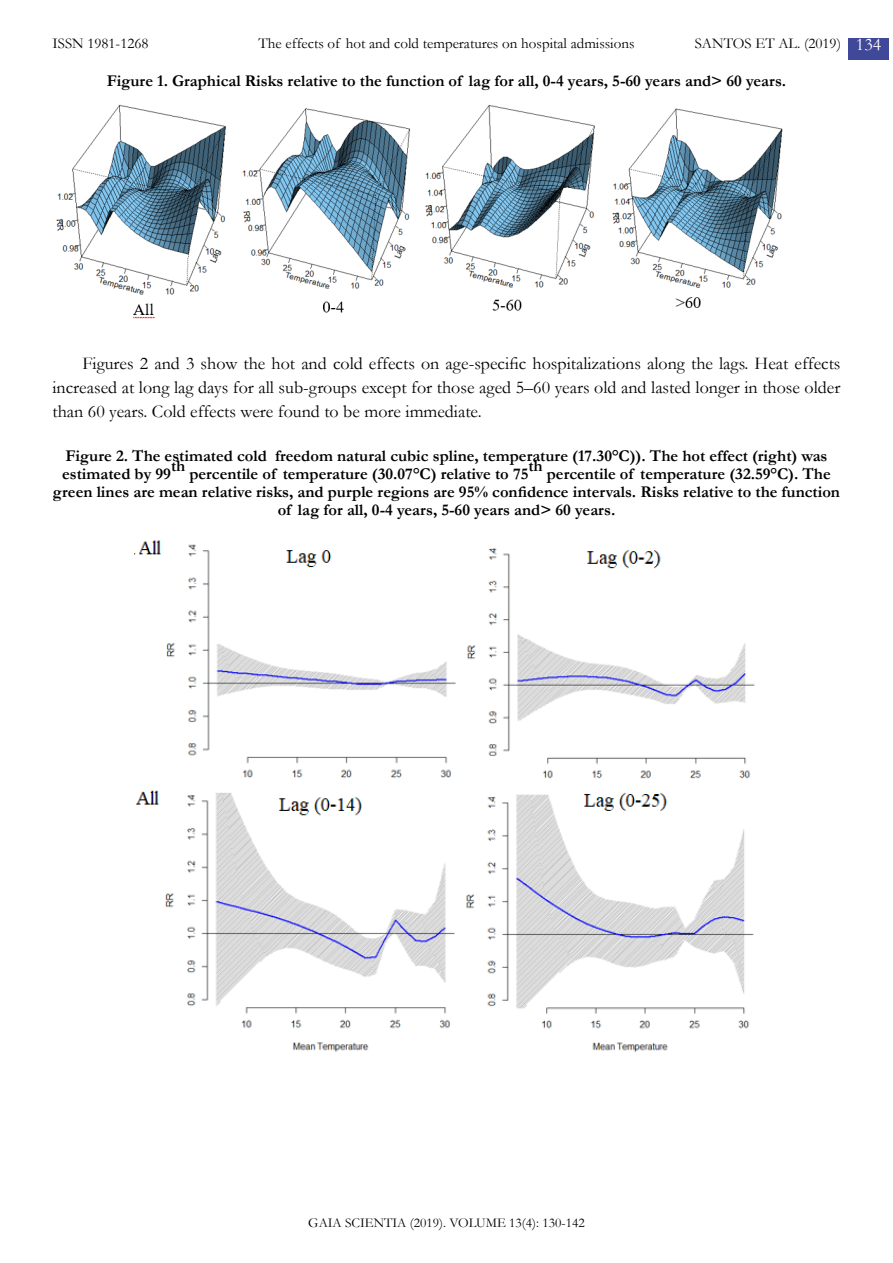
<style>
.page{position:relative;width:893px;height:1263px;background:#fff}
.page>*{position:absolute;margin:0;border:0;box-sizing:border-box;transform-origin:0 0}
.t1{font:18px/24px "Garamond";color:#000;text-align:justify}
.t2{font:700 16.5px/18px "Garamond";color:#000}
.t3{font:15px "Garamond";color:#000}
.t4{font:13.5px "Garamond";color:#000}
.s1{font-size:18px;color:#fff}
</style>
<div class="page">
<div style="left:848px;top:39px;width:41px;height:21px;background:#404999"></div>
<img style="left:56px;top:104px;width:727px;height:215px">
<img style="left:134px;top:540px;width:621px;height:512px">
<p class="t3" style="left:258px;top:33px;width:378px">The effects of hot and cold temperatures on hospital admissions</p>
<p class="t2" style="left:107px;top:72px;width:681px">Figure 1. Graphical Risks relative to the function of lag for all, 0-4 years, 5-60 years and&gt; 60 years.</p>
<p class="t3" style="left:52px;top:34px;width:97px">ISSN 1981-1268</p>
<p class="t3" style="left:695px;top:34px;width:188px">SANTOS ET AL. (2019) <span class="s1">134</span></p>
<p class="t1" style="left:52px;top:351px;width:789px;text-indent:30px">Figures 2 and 3 show the hot and cold effects on age-specific hospitalizations along the lags. Heat effects increased at long lag days for all sub-groups except for those aged 5–60 years old and lasted longer in those older than 60 years. Cold effects were found to be more immediate.</p>
<p class="t2" style="left:62px;top:446px;width:767px">Figure 2. The estimated cold freedom natural cubic spline, temperature (17.30°C)). The hot effect (right) was estimated by 99</p>
<p class="t2" style="left:171px;top:457px;width:16px">th</p>
<p class="t2" style="left:528px;top:457px;width:16px">th</p>
<p class="t2" style="left:547px;top:464px;width:285px">percentile of temperature (32.59°C). The</p>
<p class="t2" style="left:53px;top:482px;width:789px">green lines are mean relative risks, and purple regions are 95% confidence intervals. Risks relative to the function</p>
<p class="t2" style="left:278px;top:500px;width:339px">of lag for all, 0-4 years, 5-60 years and&gt; 60 years.</p>
<p class="t2" style="left:189px;top:464px;width:341px">percentile of temperature (30.07°C) relative to 75</p>
<p class="t4" style="left:308px;top:1213px;width:278px">GAIA SCIENTIA (2019). VOLUME 13(4): 130-142</p>
</div>
